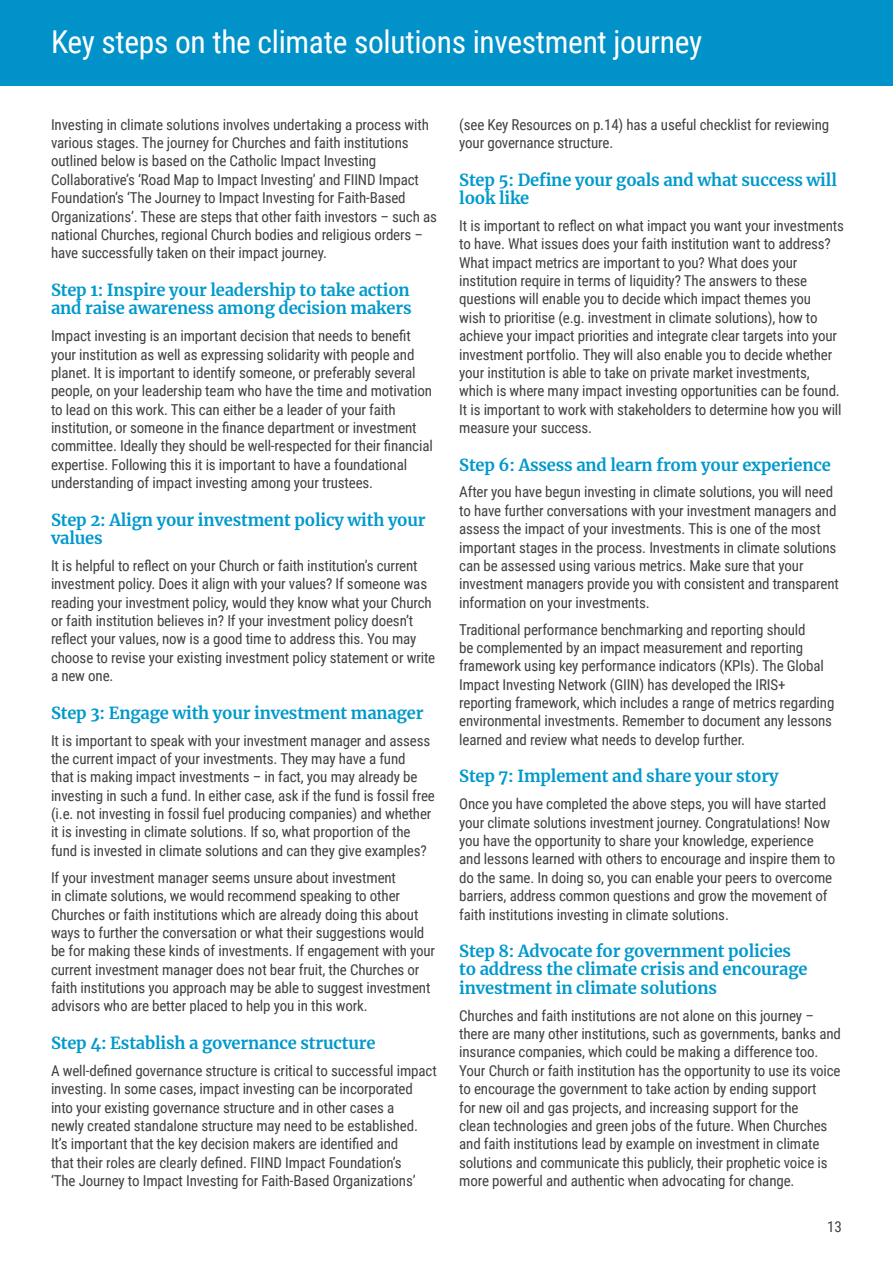
<style>
.page{position:relative;width:893px;height:1263px;background:#fff}
.page>*{position:absolute;margin:0;border:0;box-sizing:border-box;transform-origin:0 0}
.t1{font:31.5px "Roboto Condensed";letter-spacing:-.01em;color:#fff}
.t2{font:700 16.5px/18.5px "Merriweather";letter-spacing:-.01em;color:#09c}
.t3{font:15px/18.3px "Roboto Condensed";letter-spacing:-.01em;color:#414042}
</style>
<div class="page">
<div style="left:0;top:0;width:893px;height:85px;background:#0092c8"></div>
<h1 class="t1" style="left:51px;top:20px;width:653px">Key steps on the climate solutions investment journey</h1>
<p class="t3" style="left:51px;top:115px;width:387px">Investing in climate solutions involves undertaking a process with various stages. The journey for Churches and faith institutions outlined below is based on the Catholic Impact Investing Collaborative’s ‘Road Map to Impact Investing’ and FIIND Impact Foundation’s ‘The Journey to Impact Investing for Faith-Based Organizations’. These are steps that other faith investors – such as national Churches, regional Church bodies and religious orders – have successfully taken on their impact journey.</p>
<p class="t2" style="left:51px;top:280px;width:362px">Step 1: Inspire your leadership to take action and raise awareness among decision makers</p>
<p class="t3" style="left:51px;top:326px;width:383px">Impact investing is an important decision that needs to benefit your institution as well as expressing solidarity with people and planet. It is important to identify someone, or preferably several people, on your leadership team who have the time and motivation to lead on this work. This can either be a leader of your faith institution, or someone in the finance department or investment committee. Ideally they should be well-respected for their financial expertise. Following this it is important to have a foundational understanding of impact investing among your trustees.</p>
<p class="t2" style="left:51px;top:510px;width:376px">Step 2: Align your investment policy with your values</p>
<p class="t3" style="left:51px;top:556px;width:386px">It is helpful to reflect on your Church or faith institution’s current investment policy. Does it align with your values? If someone was reading your investment policy, would they know what your Church or faith institution believes in? If your investment policy doesn’t reflect your values, now is a good time to address this. You may choose to revise your existing investment policy statement or write a new one.</p>
<p class="t2" style="left:51px;top:703px;width:374px">Step 3: Engage with your investment manager</p>
<p class="t3" style="left:51px;top:730px;width:385px">It is important to speak with your investment manager and assess the current impact of your investments. They may have a fund<br>that is making impact investments – in fact, you may already be investing in such a fund. In either case, ask if the fund is fossil free (i.e. not investing in fossil fuel producing companies) and whether it is investing in climate solutions. If so, what proportion of the fund is invested in climate solutions and can they give examples?</p>
<p class="t3" style="left:51px;top:868px;width:386px">If your investment manager seems unsure about investment<br>in climate solutions, we would recommend speaking to other Churches or faith institutions which are already doing this about ways to further the conversation or what their suggestions would be for making these kinds of investments. If engagement with your current investment manager does not bear fruit, the Churches or faith institutions you approach may be able to suggest investment advisors who are better placed to help you in this work.</p>
<p class="t2" style="left:51px;top:1033px;width:326px">Step 4: Establish a governance structure</p>
<p class="t3" style="left:51px;top:1061px;width:387px">A well-defined governance structure is critical to successful impact investing. In some cases, impact investing can be incorporated into your existing governance structure and in other cases a<br>newly created standalone structure may need to be established.<br>It’s important that the key decision makers are identified and<br>that their roles are clearly defined. FIIND Impact Foundation’s<br>‘The Journey to Impact Investing for Faith-Based Organizations’</p>
<p class="t3" style="left:459px;top:115px;width:372px">(see Key Resources on p.14) has a useful checklist for reviewing your governance structure.</p>
<p class="t2" style="left:459px;top:170px;width:379px">Step 5: Define your goals and what success will look like</p>
<p class="t3" style="left:459px;top:216px;width:386px">It is important to reflect on what impact you want your investments to have. What issues does your faith institution want to address?<br>What impact metrics are important to you? What does your institution require in terms of liquidity? The answers to these questions will enable you to decide which impact themes you<br>wish to prioritise (e.g. investment in climate solutions), how to achieve your impact priorities and integrate clear targets into your investment portfolio. They will also enable you to decide whether your institution is able to take on private market investments, which is where many impact investing opportunities can be found.<br>It is important to work with stakeholders to determine how you will measure your success.</p>
<p class="t2" style="left:459px;top:455px;width:373px">Step 6: Assess and learn from your experience</p>
<p class="t3" style="left:459px;top:482px;width:381px">After you have begun investing in climate solutions, you will need to have further conversations with your investment managers and assess the impact of your investments. This is one of the most important stages in the process. Investments in climate solutions can be assessed using various metrics. Make sure that your investment managers provide you with consistent and transparent information on your investments.</p>
<p class="t3" style="left:459px;top:619px;width:377px">Traditional performance benchmarking and reporting should<br>be complemented by an impact measurement and reporting framework using key performance indicators (KPIs). The Global Impact Investing Network (GIIN) has developed the IRIS+ reporting framework, which includes a range of metrics regarding environmental investments. Remember to document any lessons learned and review what needs to develop further.</p>
<p class="t2" style="left:459px;top:767px;width:321px">Step 7: Implement and share your story</p>
<p class="t3" style="left:459px;top:794px;width:378px">Once you have completed the above steps, you will have started your climate solutions investment journey. Congratulations! Now you have the opportunity to share your knowledge, experience and lessons learned with others to encourage and inspire them to do the same. In doing so, you can enable your peers to overcome barriers, address common questions and grow the movement of faith institutions investing in climate solutions.</p>
<p class="t2" style="left:459px;top:941px;width:350px">Step 8: Advocate for government policies to address the climate crisis and encourage investment in climate solutions</p>
<p class="t3" style="left:459px;top:1005px;width:383px">Churches and faith institutions are not alone on this journey – there are many other institutions, such as governments, banks and insurance companies, which could be making a difference too.<br>Your Church or faith institution has the opportunity to use its voice to encourage the government to take action by ending support<br>for new oil and gas projects, and increasing support for the<br>clean technologies and green jobs of the future. When Churches and faith institutions lead by example on investment in climate solutions and communicate this publicly, their prophetic voice is more powerful and authentic when advocating for change.</p>
<p class="t3" style="left:827px;top:1217px;width:16px">13</p>
</div>
